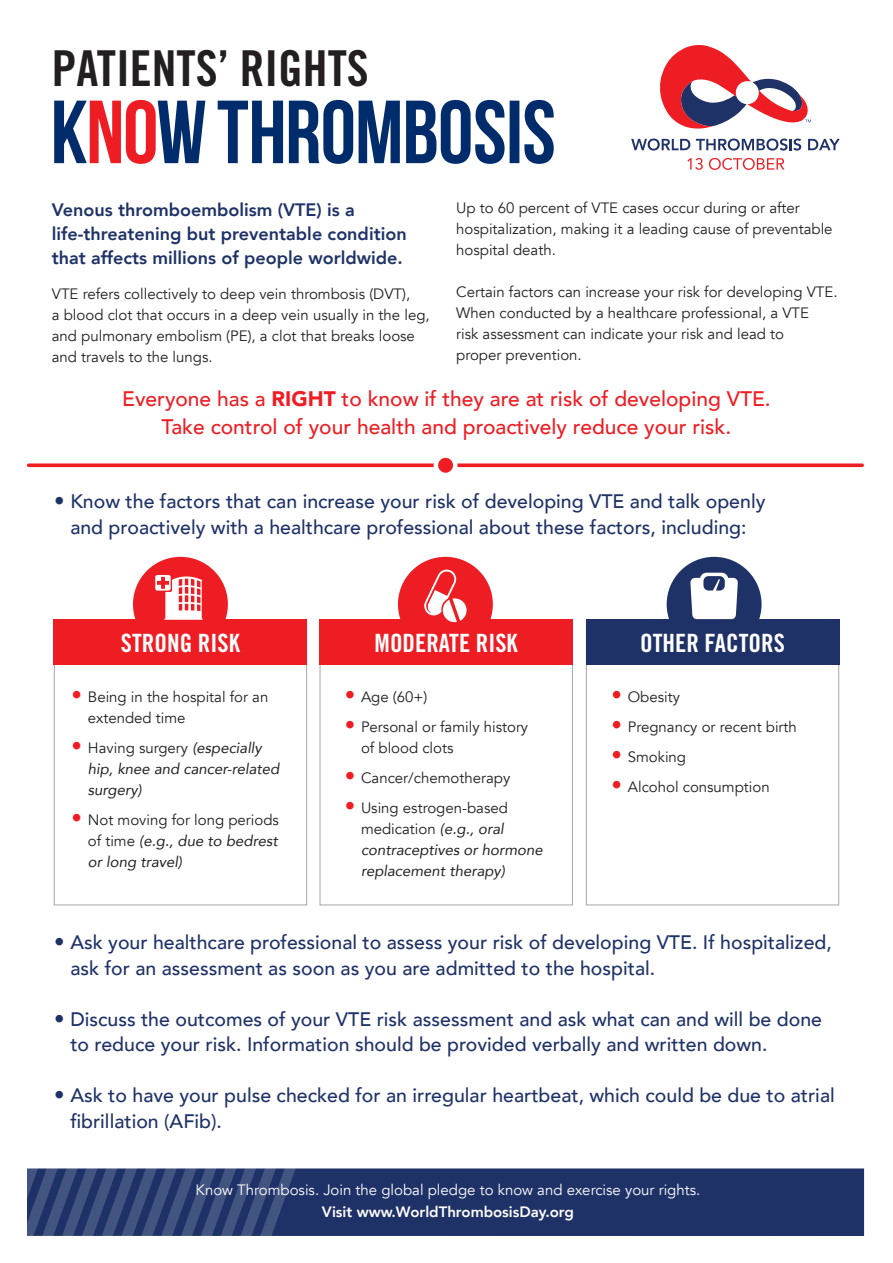
<style>
.page{position:relative;width:893px;height:1263px;background:#fff}
.page>*{position:absolute;margin:0;border:0;box-sizing:border-box;transform-origin:0 0}
.t1{font:49.5px "Trade Gothic Bold Cond Twenty";color:#231f20}
.t2{font:25.2px "Trade Gothic Bold Cond Twenty";color:#fff}
.t3{font:500 21px/28.5px "Avenir";color:#ee1d23;text-align:center}
.t4{font:500 19.5px/25.5px "Avenir";color:#1f3267}
.t5{font:800 18px/24px "Avenir";color:#1f3267}
.t6{font:15px/21px "Avenir";color:#231f20}
.t7{font:italic 15px/21px "Avenir";color:#231f20}
.t8{font:15px "Avenir";color:#fff}
.t9{font:800 15px "Avenir";color:#fff}
.s1{font-weight:900}
.s2{font-size:21px}
.s3{font-size:21px;color:#ee1d23}
.s4{font-style:normal;font-size:21px;color:#ee1d23}
.s5{font-style:normal}
</style>
<div class="page">
<svg style="left:660px;top:45px;width:151px;height:84px"></svg>
<svg style="left:631px;top:139px;width:59px;height:12px"></svg>
<svg style="left:696px;top:139px;width:105px;height:12px"></svg>
<svg style="left:808px;top:139px;width:32px;height:11px"></svg>
<svg style="left:687px;top:158px;width:16px;height:12px"></svg>
<svg style="left:709px;top:158px;width:75px;height:12px"></svg>
<div style="left:27px;top:1168px;width:837px;height:68px;background:#1f3267"></div>
<svg style="left:29px;top:463px;width:833px;height:4px;background:#f0383d"></svg>
<svg style="left:436px;top:456px;width:19px;height:19px"></svg>
<div style="left:434px;top:453px;width:23px;height:24px;border:4px solid #fff;border-radius:50%"></div>
<svg style="left:27px;top:1168px;width:325px;height:68px"></svg>
<div style="left:54px;top:619px;width:253px;height:45px;background:#ee1d23"></div>
<div style="left:320px;top:619px;width:253px;height:45px;background:#ee1d23"></div>
<div style="left:586px;top:619px;width:253px;height:45px;background:#1f3267"></div>
<div style="left:133px;top:557px;width:95px;height:95px;background:#ee1d23;border-radius:50%"></div>
<div style="left:398px;top:557px;width:95px;height:95px;background:#ee1d23;border-radius:50%"></div>
<div style="left:667px;top:557px;width:95px;height:95px;background:#1f3267;border-radius:50%"></div>
<svg style="left:155px;top:575px;width:48px;height:45px"></svg>
<svg style="left:424px;top:569px;width:43px;height:53px"></svg>
<svg style="left:690px;top:573px;width:48px;height:46px"></svg>
<svg style="left:54px;top:100px;width:500px;height:64px"></svg>
<p class="t1" style="left:52px;top:38px;width:319px">PATIENTS’ RIGHTS</p>
<p class="t5" style="left:52px;top:198px;width:356px">Venous thromboembolism (VTE) is a life-threatening but preventable condition that affects millions of people worldwide.</p>
<p class="t6" style="left:52px;top:283px;width:379px">VTE refers collectively to deep vein thrombosis (DVT),<br>a blood clot that occurs in a deep vein usually in the leg, and pulmonary embolism (PE), a clot that breaks loose and travels to the lungs.</p>
<p class="t6" style="left:456px;top:198px;width:378px">Up to 60 percent of VTE cases occur during or after hospitalization, making it a leading cause of preventable hospital death.</p>
<p class="t6" style="left:456px;top:282px;width:383px">Certain factors can increase your risk for developing VTE.<br>When conducted by a healthcare professional, a VTE<br>risk assessment can indicate your risk and lead to<br>proper prevention.</p>
<p class="t3" style="left:122px;top:383px;width:650px">Everyone has a <span class="s1">RIGHT</span> to know if they are at risk of developing VTE.<br>Take control of your health and proactively reduce your risk.</p>
<p class="t4" style="left:54px;top:487px;width:713px;text-align:center"><span class="s2">•</span> Know the factors that can increase your risk of developing VTE and talk openly and proactively with a healthcare professional about these factors, including:</p>
<p class="t2" style="left:121px;top:627px;width:120px">STRONG RISK</p>
<p class="t2" style="left:375px;top:627px;width:145px">MODERATE RISK</p>
<p class="t2" style="left:640px;top:627px;width:146px">OTHER FACTORS</p>
<p class="t6" style="left:88px;top:687px;width:182px;text-indent:-16px"><span class="s3">•</span> Being in the hospital for an extended time</p>
<p class="t7" style="left:88px;top:737px;width:193px;text-indent:-16px"><span class="s4">•</span> <span class="s5">Having surgery</span> (especially hip, knee and cancer-related surgery)</p>
<p class="t7" style="left:88px;top:809px;width:193px;text-align:justify;text-indent:-16px"><span class="s4">•</span> <span class="s5">Not moving for long periods of time</span> (e.g., due to bedrest or long travel)</p>
<p class="t6" style="left:345px;top:687px;width:84px"><span class="s3">•</span> Age (60+)</p>
<p class="t6" style="left:361px;top:717px;width:169px;text-indent:-16px"><span class="s3">•</span> Personal or family history of blood clots</p>
<p class="t6" style="left:345px;top:768px;width:167px"><span class="s3">•</span> Cancer/chemotherapy</p>
<p class="t7" style="left:361px;top:797px;width:183px;text-indent:-16px"><span class="s4">•</span> <span class="s5">Using estrogen-based medication</span> (e.g., oral contraceptives or hormone replacement therapy)</p>
<p class="t6" style="left:611px;top:687px;width:70px"><span class="s3">•</span> Obesity</p>
<p class="t6" style="left:611px;top:717px;width:187px"><span class="s3">•</span> Pregnancy or recent birth</p>
<p class="t6" style="left:611px;top:747px;width:76px"><span class="s3">•</span> Smoking</p>
<p class="t6" style="left:611px;top:777px;width:160px"><span class="s3">•</span> Alcohol consumption</p>
<p class="t4" style="left:70px;top:929px;width:763px;text-indent:-16px"><span class="s2">•</span> Ask your healthcare professional to assess your risk of developing VTE. If hospitalized, ask for an assessment as soon as you are admitted to the hospital.</p>
<p class="t4" style="left:70px;top:1005px;width:753px;text-indent:-16px"><span class="s2">•</span> Discuss the outcomes of your VTE risk assessment and ask what can and will be done to reduce your risk. Information should be provided verbally and written down.</p>
<p class="t4" style="left:70px;top:1082px;width:766px;text-indent:-16px"><span class="s2">•</span> Ask to have your pulse checked for an irregular heartbeat, which could be due to atrial fibrillation (AFib).</p>
<p class="t8" style="left:196px;top:1181px;width:506px">Know Thrombosis. Join the global pledge to know and exercise your rights.</p>
<p class="t9" style="left:322px;top:1200px;width:254px">Visit www.WorldThrombosisDay.org</p>
</div>
